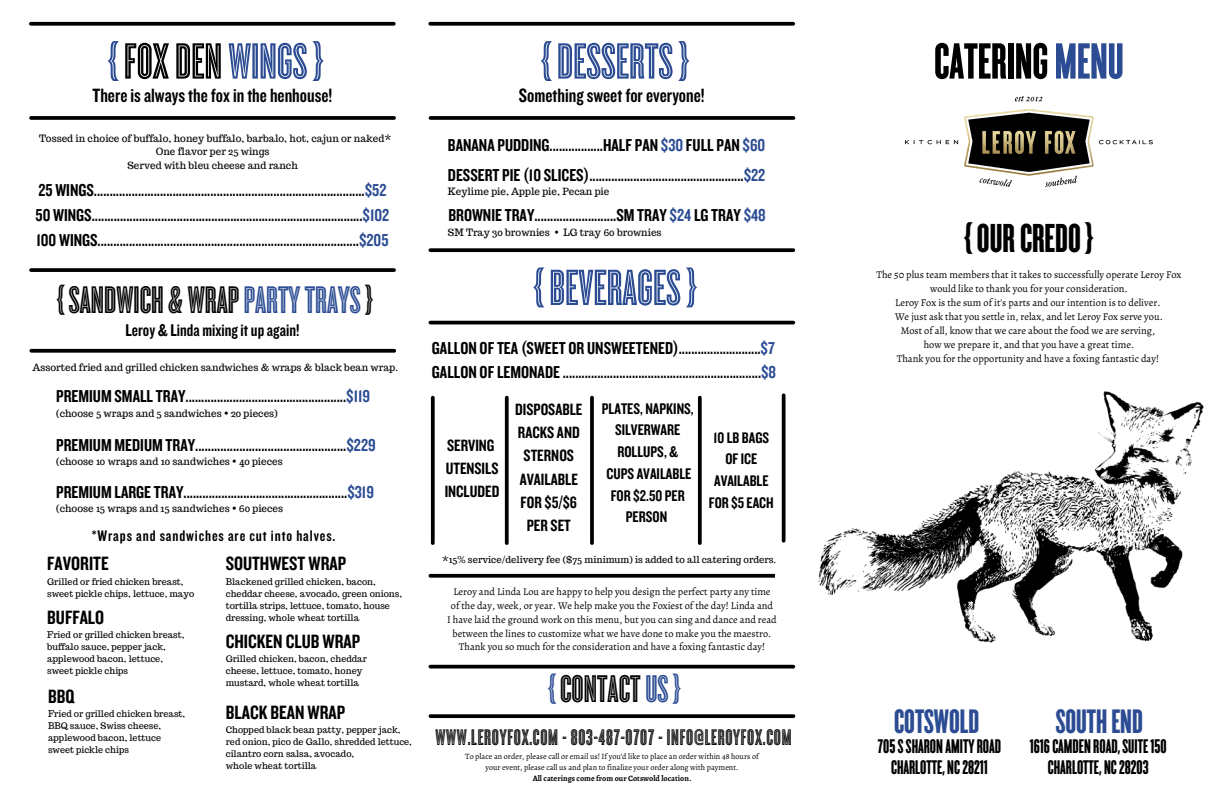
<style>
.page{position:relative;width:1224px;height:792px;background:#fff}
.page>*{position:absolute;margin:0;border:0;box-sizing:border-box;transform-origin:0 0}
.t1{font:53px "Cyclone";color:#2b4c93}
.t2{font:53px "Cyclone Layers Background";color:#000}
.t3{font:42.2px "Cyclone Layers Background";color:#000}
.t4{font:40.1px "Cyclone";color:#000}
.t5{font:40px "Cyclone";color:#000}
.t6{font:35.4px "Cyclone Layers Background";color:#2b4c93}
.t7{font:23.5px "Cyclone";letter-spacing:.03em;color:#000}
.t8{font:20.6px/21.5px "Cyclone Layers Background";color:#000;text-align:center}
.t9{font:20px "Knockout HTF49 Liteweight";color:#000}
.t10{font:17.9px/24.8px "Knockout HTF49 Liteweight";color:#000}
.t11{font:17.7px "Knockout HTF49 Liteweight";color:#000}
.t12{font:17px/23.2px "Knockout HTF49 Liteweight";color:#000}
.t13{font:16px/21.8px "Knockout HTF49 Liteweight";color:#000;text-align:center}
.t14{font:15.9px "Knockout HTF49 Liteweight";letter-spacing:.055em;color:#000}
.t15{font:15.9px/21.8px "Knockout HTF49 Liteweight";color:#000;text-align:center}
.t16{font:10.4px/14.1px "Alegreya";color:#000;text-align:center}
.t17{font:10.3px/13.8px "Alegreya";color:#000;text-align:center}
.t18{font:9.9px/13.5px "Trocchi";color:#000;text-align:center}
.t19{font:9.4px "Trocchi";color:#000}
.t20{font:9px/12px "Trocchi";color:#000}
.t21{font:8.1px/10.8px "Alegreya";color:#000;text-align:center}
.t22{font:700 8.1px "Alegreya";color:#000}
.s1{color:#000}
.s2{color:#2b4c93}
</style>
<div class="page">
<svg style="left:31px;top:116px;width:363px;height:4px"></svg>
<svg style="left:31px;top:22px;width:363px;height:4px"></svg>
<svg style="left:31px;top:349px;width:363px;height:4px"></svg>
<svg style="left:31px;top:268px;width:363px;height:4px"></svg>
<svg style="left:430px;top:116px;width:363px;height:4px"></svg>
<svg style="left:430px;top:22px;width:363px;height:4px"></svg>
<hr style="left:430px;top:321px;width:363px;height:3px;background:#000">
<svg style="left:430px;top:248px;width:363px;height:4px"></svg>
<svg style="left:430px;top:574px;width:345px;height:4px"></svg>
<svg style="left:430px;top:665px;width:363px;height:4px"></svg>
<svg style="left:430px;top:714px;width:363px;height:4px"></svg>
<img style="left:906px;top:96px;width:246px;height:91px">
<img style="left:781px;top:391px;width:423px;height:252px">
<svg style="left:431px;top:398px;width:4px;height:145px"></svg>
<svg style="left:505px;top:398px;width:4px;height:145px"></svg>
<svg style="left:590px;top:398px;width:4px;height:145px"></svg>
<svg style="left:698px;top:398px;width:4px;height:145px"></svg>
<svg style="left:782px;top:395px;width:4px;height:146px"></svg>
<h1 class="t1" style="left:108px;top:36px;width:217px">{<span class="s1">FOXDEN</span> WINGS}</h1>
<p class="t9" style="left:93px;top:85px;width:241px">Thereisalwaysthefoxinthehenhouse!</p>
<p class="t18" style="left:39px;top:131px;width:354px">Tossed in choice of buffalo, honey buffalo, barbalo, hot, cajun or naked*<br>One flavor per 25 wings<br>Served with bleu cheese and ranch</p>
<p class="t10" style="left:36px;top:179px;width:355px">25 WINGS......................................................................................<span class="s2">$52<br></span>50 WINGS......................................................................................<span class="s2">$102<br></span>100 WINGS...................................................................................<span class="s2">$205</span></p>
<h3 class="t5" style="left:57px;top:281px;width:318px">{SANDWICH&amp; WRAP<span class="s2">PARTYTRAYS</span>}</h3>
<p class="t11" style="left:125px;top:321px;width:176px">Leroy &amp; Linda mixingitupagain!</p>
<p class="t18" style="left:32px;top:360px;width:367px">Assorted fried and grilled chicken sandwiches &amp; wraps &amp; black bean wrap.</p>
<p class="t10" style="left:56px;top:385px;width:315px">PREMIUM SMALLTRAY...................................................<span class="s2">$119</span></p>
<p class="t18" style="left:56px;top:407px;width:223px">(choose 5 wraps and 5 sandwiches • 20 pieces)</p>
<p class="t10" style="left:56px;top:433px;width:321px">PREMIUM MEDIUM TRAY................................................<span class="s2">$229</span></p>
<p class="t18" style="left:56px;top:455px;width:228px">(choose 10 wraps and 10 sandwiches • 40 pieces</p>
<p class="t10" style="left:56px;top:480px;width:319px">PREMIUM LARGETRAY....................................................<span class="s2">$319</span></p>
<p class="t18" style="left:56px;top:502px;width:228px">(choose 15 wraps and 15 sandwiches • 60 pieces</p>
<p class="t14" style="left:92px;top:527px;width:245px">*Wraps and sandwiches are cut into halves.</p>
<p class="t9" style="left:47px;top:553px;width:63px">FAVORITE</p>
<p class="t20" style="left:47px;top:575px;width:149px">Grilled or fried chicken breast, sweet pickle chips, lettuce, mayo</p>
<p class="t9" style="left:47px;top:607px;width:58px">BUFFALO</p>
<p class="t20" style="left:47px;top:629px;width:139px">Fried or grilled chicken breast, buffalo sauce, pepper jack, applewood bacon, lettuce, sweet pickle chips</p>
<p class="t9" style="left:48px;top:686px;width:28px">BBQ</p>
<p class="t20" style="left:48px;top:708px;width:139px">Fried or grilled chicken breast,<br>BBQ sauce, Swiss cheese, applewood bacon, lettuce sweet pickle chips</p>
<p class="t9" style="left:226px;top:553px;width:122px">SOUTHWEST WRAP</p>
<p class="t20" style="left:226px;top:575px;width:178px">Blackened grilled chicken, bacon, cheddar cheese, avocado, green onions, tortilla strips, lettuce, tomato, house dressing, whole wheat tortilla</p>
<p class="t9" style="left:226px;top:631px;width:136px">CHICKEN CLUB WRAP</p>
<p class="t20" style="left:226px;top:653px;width:143px">Grilled chicken, bacon, cheddar cheese, lettuce, tomato, honey mustard, whole wheat tortilla</p>
<p class="t9" style="left:226px;top:702px;width:121px">BLACK BEAN WRAP</p>
<p class="t20" style="left:226px;top:724px;width:188px">Chopped black bean patty, pepper jack, red onion, pico de Gallo, shredded lettuce, cilantro corn salsa, avocado,<br>whole wheat tortilla</p>
<h1 class="t1" style="left:541px;top:36px;width:150px">{DESSERTS}</h1>
<p class="t9" style="left:519px;top:85px;width:187px">Somethingsweet foreveryone!</p>
<p class="t10" style="left:448px;top:131px;width:319px;line-height:30px">BANANA PUDDING.................HALF PAN <span class="s2">$30</span> FULL PAN <span class="s2">$60<br></span>DESSERT PIE(10 SLICES).................................................<span class="s2">$22</span></p>
<p class="t18" style="left:448px;top:185px;width:163px">Keylime pie, Apple pie, Pecan pie</p>
<p class="t10" style="left:448px;top:203px;width:319px">BROWNIETRAY..........................SM TRAY <span class="s2">$24</span>LG TRAY <span class="s2">$48</span></p>
<p class="t18" style="left:448px;top:225px;width:215px">SM Tray 30 brownies • LG tray 60 brownies</p>
<h1 class="t1" style="left:533px;top:263px;width:165px">{BEVERAGES}</h1>
<p class="t10" style="left:432px;top:336px;width:346px">GALLON OFTEA (SWEET OR UNSWEETENED)..........................<span class="s2">$7<br></span>GALLON OFLEMONADE...............................................................<span class="s2">$8</span></p>
<p class="t12" style="left:445px;top:434px;width:56px">SERVING<br>UTENSILS<br>INCLUDED</p>
<p class="t12" style="left:515px;top:398px;width:69px;text-align:center">DISPOSABLE<br>RACKS AND<br>STERNOS<br>AVAILABLE<br>FOR $5/$6<br>PER SET</p>
<p class="t13" style="left:602px;top:398px;width:93px">PLATES, NAPKINS,<br>SILVERWARE<br>ROLLUPS, &amp;<br>CUPS AVAILABLE<br>FOR $2.50 PER<br>PERSON</p>
<p class="t15" style="left:709px;top:427px;width:66px">10 LB BAGS<br>OFICE<br>AVAILABLE<br>FOR $5EACH</p>
<p class="t19" style="left:442px;top:553px;width:336px">*15% service/delivery fee ($75 minimum) is added to all catering orders.</p>
<p class="t17" style="left:447px;top:585px;width:331px">Leroy and Linda Lou are happy to help you design the perfect party any time<br>of the day, week, or year. We help make you the Foxiest of the day! Linda and<br>I have laid the ground work on this menu, but you can sing and dance and read between the lines to customize what we have done to make you the maestro.<br>Thank you so much for the consideration and have a foxing fantastic day!</p>
<h3 class="t4" style="left:548px;top:670px;width:134px"><span class="s2">{</span>CONTACT<span class="s2">US}</span></h3>
<h3 class="t7" style="left:435px;top:727px;width:358px">WWW.LEROYFOX.COM - 803-487-0707 - INFO@LEROYFOX.COM</h3>
<p class="t21" style="left:465px;top:751px;width:295px">To place an order, please call or email us! If you’d like to place an order within 48 hours of your event, please call us and plan to finalize your order along with payment.</p>
<p class="t22" style="left:533px;top:773px;width:160px">All caterings come from our Cotswold location.</p>
<h1 class="t2" style="left:934px;top:36px;width:191px">CATERING <span class="s2">MENU</span></h1>
<h2 class="t3" style="left:964px;top:218px;width:131px">{OURCREDO}</h2>
<p class="t16" style="left:876px;top:267px;width:306px">The 50 plus team members that it takes to successfully operate Leroy Fox would like to thank you for your consideration.<br>Leroy Fox is the sum of it's parts and our intention is to deliver.<br>We just ask that you settle in, relax, and let Leroy Fox serve you.<br>Most of all, know that we care about the food we are serving,<br>how we prepare it, and that you have a great time.<br>Thank you for the opportunity and have a foxing fantastic day!</p>
<h3 class="t6" style="left:894px;top:704px;width:87px">COTSWOLD</h3>
<h3 class="t6" style="left:1056px;top:704px;width:89px">SOUTHEND</h3>
<p class="t8" style="left:878px;top:736px;width:125px">705SSHARONAMITYROAD<br>CHARLOTTE,NC28211</p>
<p class="t8" style="left:1030px;top:736px;width:139px">1616CAMDENROAD,SUITE150<br>CHARLOTTE,NC28203</p>
</div>
